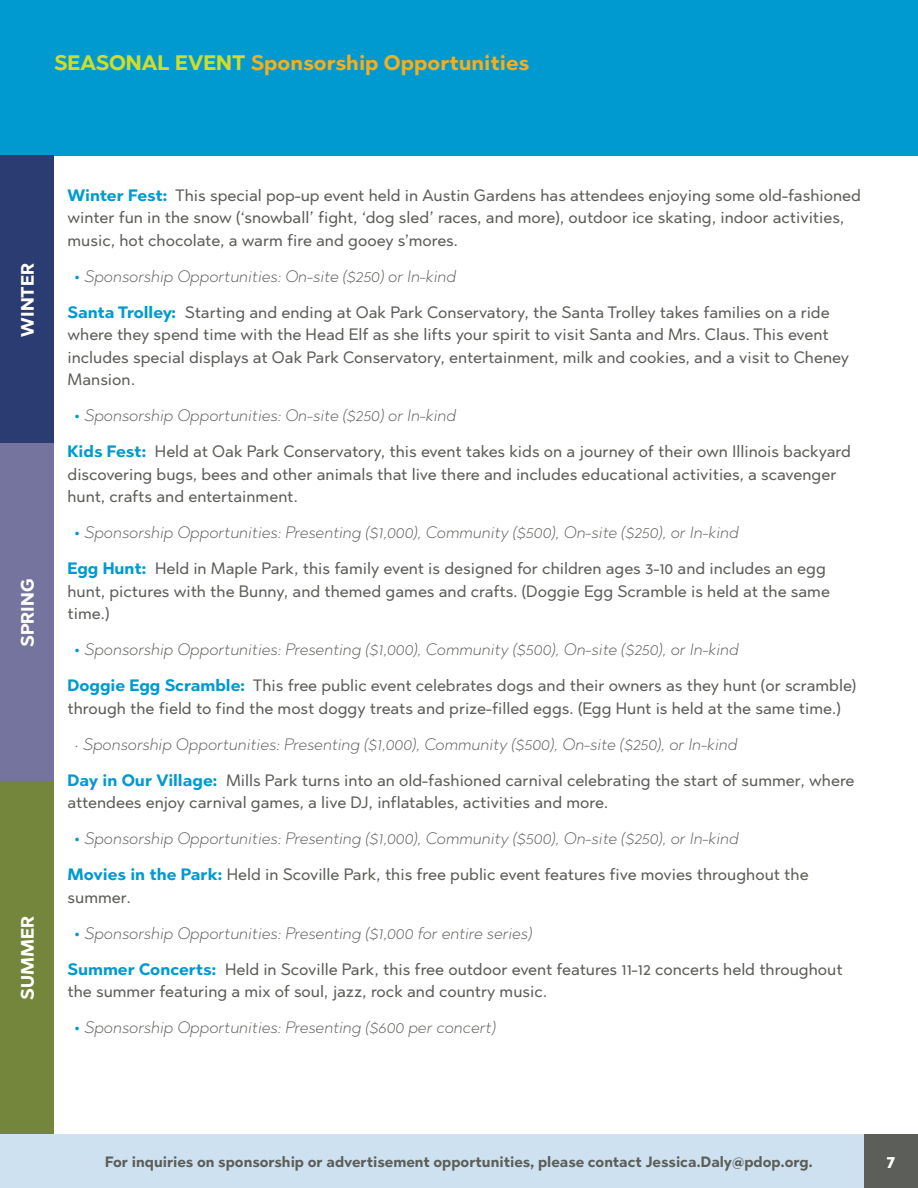
<style>
.page{position:relative;width:918px;height:1188px;background:#fff}
.page>*{position:absolute;margin:0;border:0;box-sizing:border-box;transform-origin:0 0}
.t1{font:700 21px "Abrade";color:#fbad18}
.t2{font:700 18px "Abrade";color:#fff}
.t3{font:16.5px/22.5px "Abrade";color:#5c5e59}
.t4{font:italic 300 16.5px/36px "Abrade";color:#5c5e59}
.t5{font:700 15px "Abrade";color:#5c5e59;scale:.95 1}
.s1{color:#d0dd28}
.s2{font-weight:700;color:#009ad0}
.s3{font-weight:300;font-style:italic}
.s4{font-weight:700;font-style:normal;color:#009ad0}
.s5{font-weight:400;font-style:normal}
</style>
<div class="page">
<div style="left:0;top:0;width:918px;height:156px;background:#009ad0"></div>
<div style="left:0;top:1134px;width:918px;height:54px;background:#cde1f1"></div>
<div style="left:0;top:156px;width:54px;height:288px;background:#2b3c73"></div>
<div style="left:0;top:444px;width:54px;height:338px;background:#74749e"></div>
<div style="left:0;top:782px;width:54px;height:352px;background:#74863b"></div>
<div style="left:864px;top:1134px;width:54px;height:54px;background:#5c5e59"></div>
<p class="t1" style="left:54px;top:48px;width:477px"><span class="s1">SEASONAL EVENT</span> Sponsorship Opportunities</p>
<p class="t2" style="left:15px;top:337px;width:75px;rotate:-90deg">WINTER</p>
<p class="t2" style="left:15px;top:647px;width:70px;rotate:-90deg">SPRING</p>
<p class="t2" style="left:15px;top:1000px;width:85px;rotate:-90deg">SUMMER</p>
<p class="t3" style="left:68px;top:183px;width:795px"><span class="s2">Winter Fest:</span> This special pop-up event held in Austin Gardens has attendees enjoying some old-fashioned winter fun in the snow (‘snowball’ fight, ‘dog sled’ races, and more), outdoor ice skating, indoor activities, music, hot chocolate, a warm fire and gooey s’mores.</p>
<p class="t3" style="left:68px;top:258px;width:764px;line-height:36px;text-indent:7px"><span class="s2">•</span> <span class="s3">Sponsorship Opportunities: On-site ($250) or In-kind<br></span><span class="s2">Santa Trolley:</span> Starting and ending at Oak Park Conservatory, the Santa Trolley takes families on a ride</p>
<p class="t3" style="left:68px;top:323px;width:783px">where they spend time with the Head Elf as she lifts your spirit to visit Santa and Mrs. Claus. This event includes special displays at Oak Park Conservatory, entertainment, milk and cookies, and a visit to Cheney<br>Mansion.</p>
<p class="t3" style="left:68px;top:397px;width:785px;line-height:36px;text-indent:7px"><span class="s2">•</span> <span class="s3">Sponsorship Opportunities: On-site ($250) or In-kind<br></span><span class="s2">Kids Fest:</span> Held at Oak Park Conservatory, this event takes kids on a journey of their own Illinois backyard</p>
<p class="t3" style="left:68px;top:462px;width:770px">discovering bugs, bees and other animals that live there and includes educational activities, a scavenger hunt, crafts and entertainment.</p>
<p class="t4" style="left:68px;top:514px;width:760px;text-indent:7px"><span class="s4">•</span> Sponsorship Opportunities: Presenting ($1,000), Community ($500), On-site ($250), or In-kind<br><span class="s4">Egg Hunt:</span> <span class="s5">Held in Maple Park, this family event is designed for children ages 3-10 and includes an egg</span></p>
<p class="t3" style="left:68px;top:580px;width:764px">hunt, pictures with the Bunny, and themed games and crafts. (Doggie Egg Scramble is held at the same time.)</p>
<p class="t4" style="left:68px;top:631px;width:790px;text-indent:7px"><span class="s4">•</span> Sponsorship Opportunities: Presenting ($1,000), Community ($500), On-site ($250), or In-kind<br><span class="s4">Doggie Egg Scramble:</span> <span class="s5">This free public event celebrates dogs and their owners as they hunt (or scramble)</span></p>
<p class="t3" style="left:68px;top:697px;width:775px">through the field to find the most doggy treats and prize-filled eggs. (Egg Hunt is held at the same time.)</p>
<p class="t4" style="left:68px;top:726px;width:789px;text-indent:7px">• Sponsorship Opportunities: Presenting ($1,000), Community ($500), On-site ($250), or In-kind<br><span class="s4">Day in Our Village:</span> <span class="s5">Mills Park turns into an old-fashioned carnival celebrating the start of summer, where</span></p>
<p class="t3" style="left:68px;top:791px;width:542px">attendees enjoy carnival games, a live DJ, inflatables, activities and more.</p>
<p class="t4" style="left:68px;top:820px;width:743px;text-indent:7px"><span class="s4">•</span> Sponsorship Opportunities: Presenting ($1,000), Community ($500), On-site ($250), or In-kind<br><span class="s4">Movies in the Park:</span> <span class="s5">Held in Scoville Park, this free public event features five movies throughout the</span></p>
<p class="t3" style="left:68px;top:886px;width:65px">summer.</p>
<p class="t3" style="left:68px;top:915px;width:777px;line-height:36px;text-indent:7px"><span class="s2">•</span> <span class="s3">Sponsorship Opportunities: Presenting ($1,000 for entire series)<br></span><span class="s2">Summer Concerts:</span> Held in Scoville Park, this free outdoor event features 11-12 concerts held throughout</p>
<p class="t3" style="left:68px;top:980px;width:481px">the summer featuring a mix of soul, jazz, rock and country music.</p>
<p class="t4" style="left:74px;top:1009px;width:423px"><span class="s4">•</span> Sponsorship Opportunities: Presenting ($600 per concert)</p>
<p class="t5" style="left:105px;top:1151px;width:747px">For inquiries on sponsorship or advertisement opportunities, please contact Jessica.Daly@pdop.org.</p>
<p class="t2" style="left:887px;top:1149px;width:10px">7</p>
</div>
